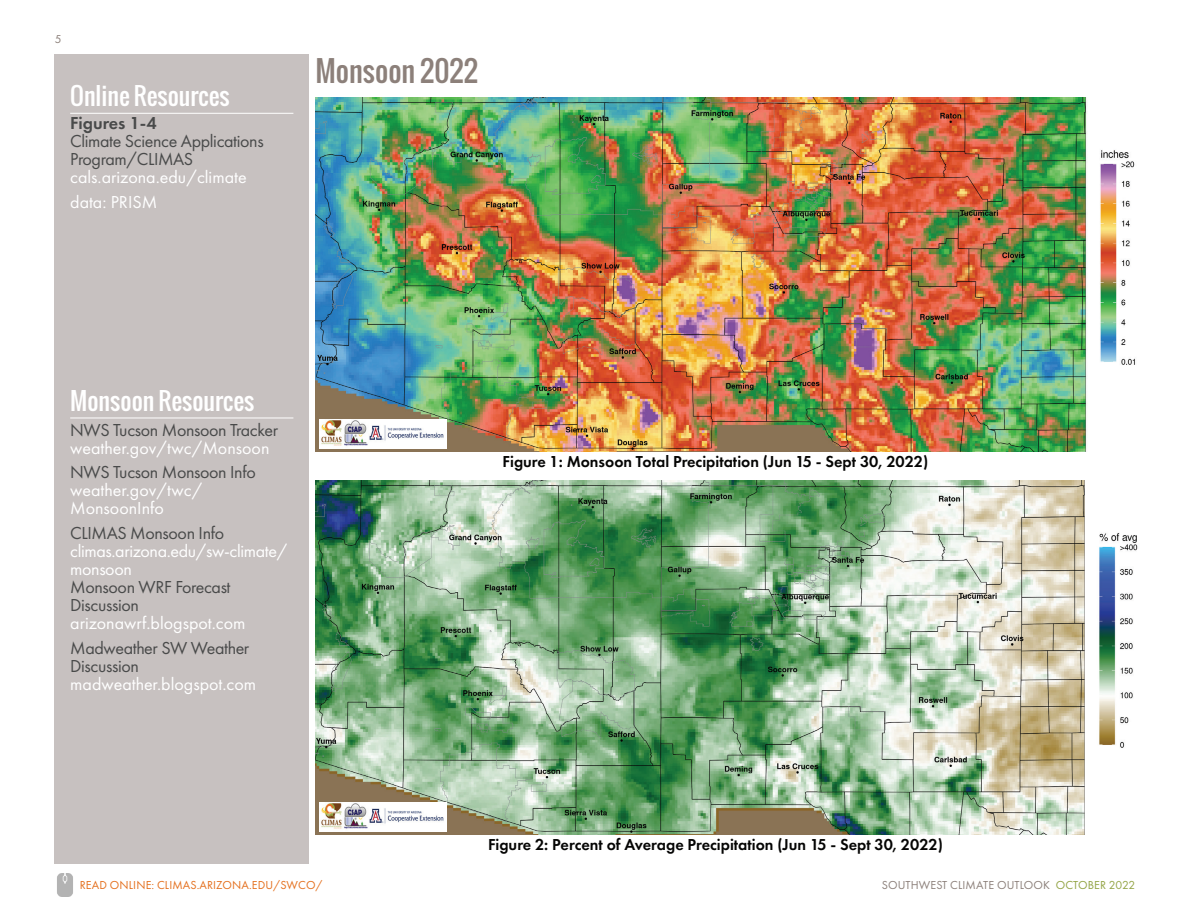
<style>
.page{position:relative;width:1188px;height:918px;background:#fff}
.page>*{position:absolute;margin:0;border:0;box-sizing:border-box;transform-origin:0 0}
.body{font:28.5px "Oswald";color:#8c807a}
.headline_white___ru{font:24px "Oswald";color:#fff}
.subhead{font:18px/18px "Futura PT";letter-spacing:-.02em;color:#494a4a}
.body-2{font:18px/18px "Futura PT";color:#fff}
.subhead-2{font:18px/18px "Futura PT";letter-spacing:-.02em;color:#fff}
.subhead-3{font:600 18px "Futura PT";color:#494a4a}
.subhead-4{font:18px "Futura PT";color:#fff}
.t1{font:600 16.5px "Futura PT";color:#050504}
.t2{font:12px "Futura PT";letter-spacing:.01em;color:#8c807a}
.t3{font:12px "Futura PT";letter-spacing:.01em;color:#e4701e}
.s1{color:#93a445}
</style>
<div class="page">
<img style="left:57px;top:874px;width:16px;height:22px">
<div style="left:54px;top:54px;width:255px;height:810px;background:#c7c1c0"></div>
<hr style="left:70px;top:113px;width:223px;height:1px;background:#fff">
<hr style="left:70px;top:418px;width:223px;height:1px;background:#fff">
<img style="left:315px;top:97px;width:820px;height:355px">
<img style="left:320px;top:419px;width:127px;height:30px">
<img style="left:315px;top:480px;width:823px;height:355px">
<img style="left:320px;top:802px;width:127px;height:29px">
<p class="t2" style="left:55px;top:32px;width:8px">5</p>
<p class="headline_white___ru" style="left:70px;top:78px;width:161px">Online Resources</p>
<p class="subhead-3" style="left:70px;top:112px;width:88px">Figures 1-4</p>
<p class="subhead" style="left:70px;top:132px;width:195px">Climate Science Applications<br>Program/CLIMAS</p>
<p class="body-2" style="left:70px;top:168px;width:178px">cals.arizona.edu/climate</p>
<p class="subhead-4" style="left:70px;top:191px;width:89px">data: PRISM</p>
<p class="body" style="left:315px;top:49px;width:164px">Monsoon 2022</p>
<p class="headline_white___ru" style="left:70px;top:382px;width:186px">Monsoon Resources</p>
<p class="subhead" style="left:70px;top:421px;width:209px">NWS Tucson Monsoon Tracker</p>
<p class="body-2" style="left:70px;top:439px;width:201px">weather.gov/twc/Monsoon</p>
<p class="subhead" style="left:70px;top:463px;width:187px">NWS Tucson Monsoon Info</p>
<p class="body-2" style="left:70px;top:481px;width:134px">weather.gov/twc/<br>MonsoonInfo</p>
<p class="subhead" style="left:70px;top:524px;width:155px">CLIMAS Monsoon Info</p>
<p class="subhead-2" style="left:70px;top:542px;width:219px">climas.arizona.edu/sw-climate/ monsoon</p>
<p class="subhead" style="left:70px;top:578px;width:162px">Monsoon WRF Forecast<br>Discussion</p>
<p class="body-2" style="left:70px;top:614px;width:177px">arizonawrf.blogspot.com</p>
<p class="subhead" style="left:70px;top:639px;width:181px">Madweather SW Weather<br>Discussion</p>
<p class="body-2" style="left:70px;top:675px;width:187px">madweather.blogspot.com</p>
<p class="t3" style="left:80px;top:877px;width:244px">READ ONLINE: CLIMAS.ARIZONA.EDU/SWCO/</p>
<p class="t1" style="left:503px;top:451px;width:427px">Figure 1: Monsoon Total Precipitation (Jun 15 - Sept 30, 2022)</p>
<p class="t1" style="left:488px;top:834px;width:456px">Figure 2: Percent of Average Precipitation (Jun 15 - Sept 30, 2022)</p>
<p class="t2" style="left:882px;top:878px;width:255px">SOUTHWEST CLIMATE OUTLOOK <span class="s1">OCTOBER 2022</span></p>
</div>
